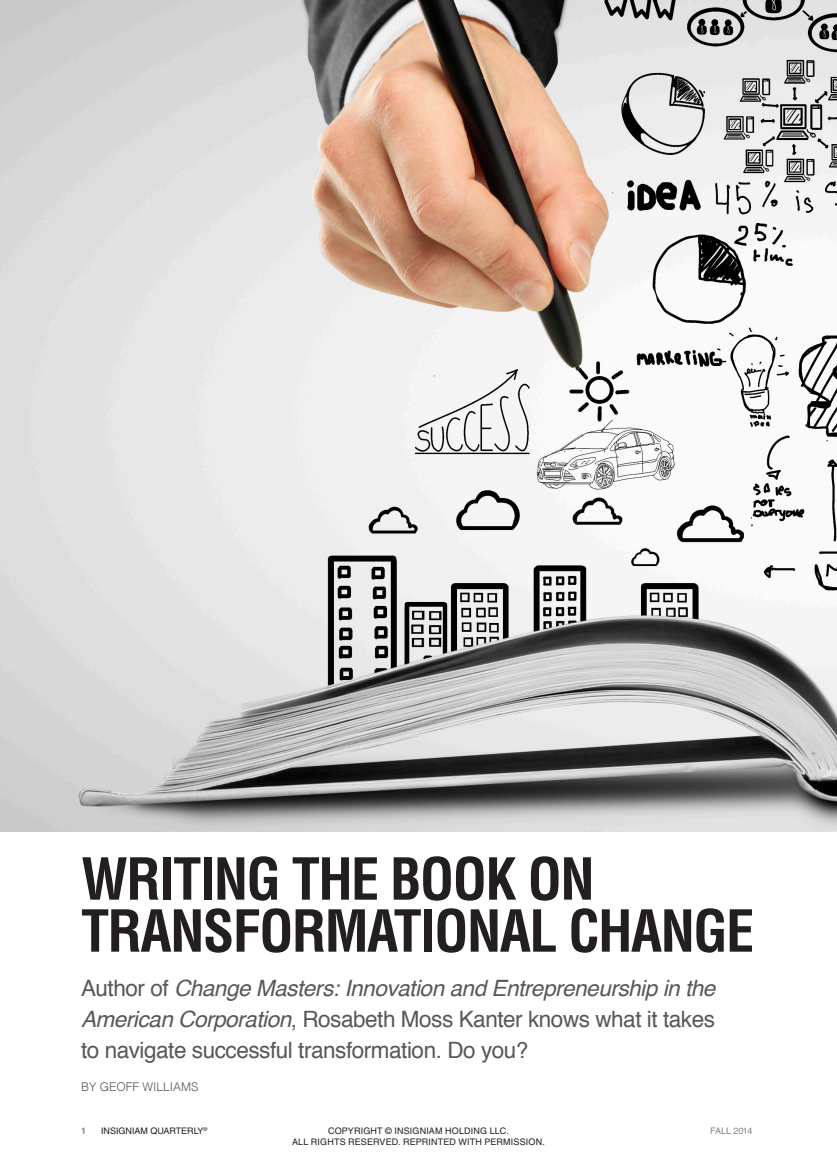
<style>
.page{position:relative;width:837px;height:1175px;background:#fff}
.page>*{position:absolute;margin:0;border:0;box-sizing:border-box;transform-origin:0 0}
.t1{font:700 condensed 56.4px/52.1px "Helvetica LT Std";letter-spacing:-.03em;color:#231f20}
.t2{font:22.5px/31.5px "Helvetica";letter-spacing:-.02em;color:#57585a;text-align:justify}
.t3{font:300 12px "Helvetica";color:#57585a}
.t4{font:9px/10.8px "Helvetica LT Std";letter-spacing:.015em;color:#231f20;text-align:center}
.t5{font:9px "Helvetica LT Std";letter-spacing:-.02em;color:#808285}
.t6{font:700 9px "Helvetica LT Std";color:#808285}
.s1{font-style:italic}
</style>
<div class="page">
<img style="left:0;top:0;width:837px;height:831px">
<p class="t1" style="left:81px;top:852px;width:675px">WRITING THE BOOK ON<br>TRANSFORMATIONAL CHANGE</p>
<p class="t2" style="left:81px;top:972px;width:636px">Author of <span class="s1">Change Masters: Innovation and Entrepreneurship in the American Corporation</span>, Rosabeth Moss Kanter knows what it takes to navigate successful transformation. Do you?</p>
<p class="t3" style="left:81px;top:1079px;width:119px">BY GEOFF WILLIAMS</p>
<p class="t6" style="left:81px;top:1125px;width:7px">1</p>
<p class="t4" style="left:101px;top:1125px;width:108px">INSIGNIAM QUARTERLY<sup>®</sup></p>
<p class="t4" style="left:292px;top:1125px;width:254px">COPYRIGHT © INSIGNIAM HOLDING LLC.<br>ALL RIGHTS RESERVED. REPRINTED WITH PERMISSION.</p>
<p class="t5" style="left:710px;top:1125px;width:44px">FALL 2014</p>
</div>
